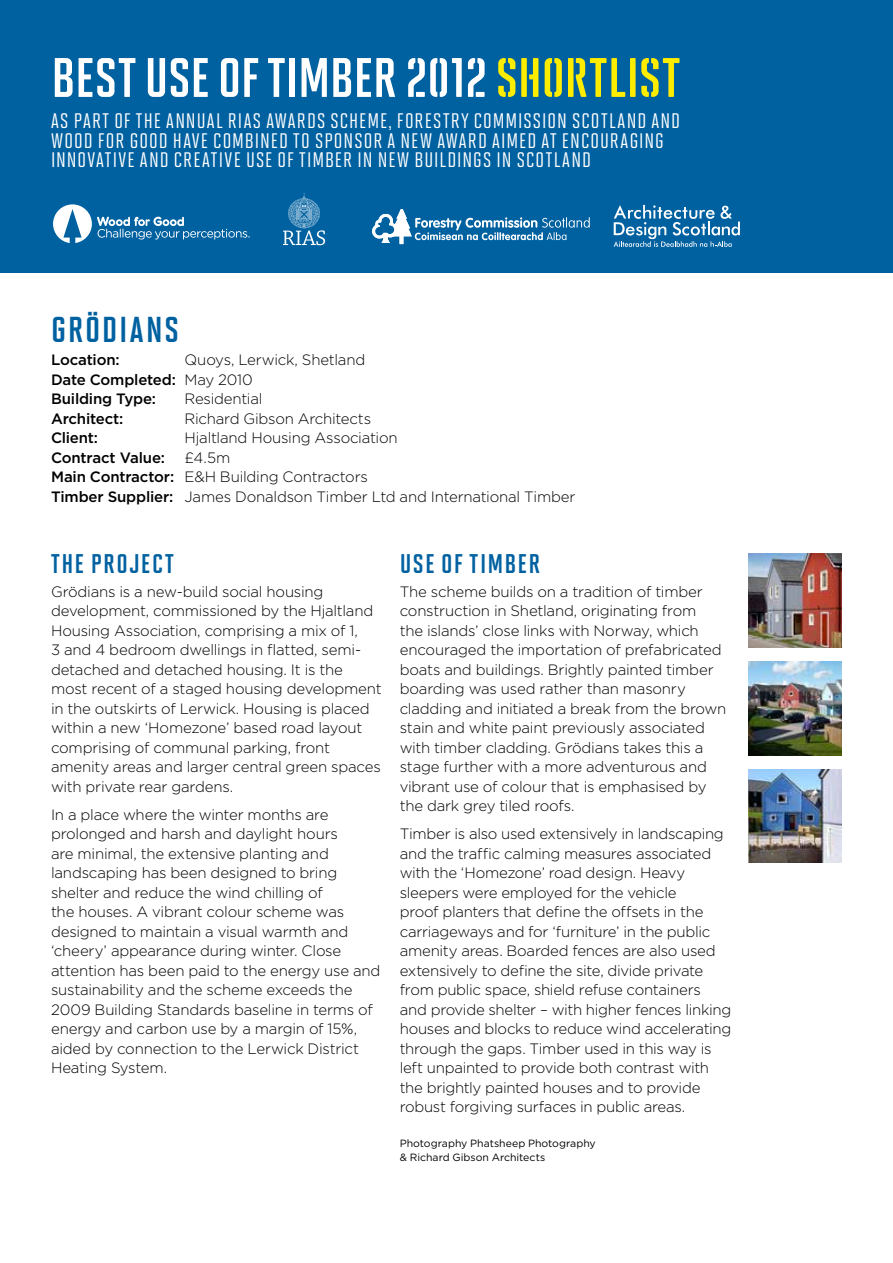
<style>
.page{position:relative;width:893px;height:1263px;background:#fff}
.page>*{position:absolute;margin:0;border:0;box-sizing:border-box;transform-origin:0 0}
.t1{font:55.5px "Solano Gothic MVB Bd Cap";letter-spacing:-.01em;color:#fff}
.t2{font:36px "Solano Gothic MVB Bd Cap";letter-spacing:.045em;color:#0061a1}
.t3{font:27px "Solano Gothic MVB Bd Cap";letter-spacing:.05em;color:#0061a1}
.t4{font:21px/19.2px "Solano Gothic MVB Md Cap";letter-spacing:.055em;color:#fff}
.t5{font:300 15px/19.5px "Gotham HTF";letter-spacing:-.015em;color:#000}
.t6{font:500 15px "Gotham HTF";letter-spacing:-.015em;color:#000}
.t7{font:10.5px/13.5px "Gotham HTF";color:#000}
.s1{font-family:"Solano Gothic MVB Stencil Cap"}
.s2{font-family:"Solano Gothic MVB Stencil Cap";color:#ffed00}
.s3{font-weight:500}
</style>
<div class="page">
<div style="left:0;top:0;width:893px;height:272px;background:#0061a1"></div>
<svg style="left:283px;top:193px;width:42px;height:52px"></svg>
<svg style="left:53px;top:204px;width:197px;height:39px"></svg>
<svg style="left:372px;top:210px;width:218px;height:34px"></svg>
<svg style="left:613px;top:205px;width:127px;height:42px"></svg>
<img style="left:748px;top:554px;width:94px;height:93px">
<img style="left:748px;top:661px;width:94px;height:94px">
<img style="left:748px;top:769px;width:94px;height:94px">
<h1 class="t1" style="left:51px;top:47px;width:630px">BEST USE OF TIMBER <span class="s1">2012</span> <span class="s2">SHORTLIST</span></h1>
<h3 class="t4" style="left:51px;top:112px;width:631px">AS PART OF THE ANNUAL RIAS AWARDS SCHEME, FORESTRY COMMISSION SCOTLAND AND<br>WOOD FOR GOOD HAVE COMBINED TO SPONSOR A NEW AWARD AIMED AT ENCOURAGING<br>INNOVATIVE AND CREATIVE USE OF TIMBER IN NEW BUILDINGS IN SCOTLAND</h3>
<h2 class="t2" style="left:51px;top:309px;width:130px">GRÖDIANS</h2>
<p class="t6" style="left:51px;top:352px;width:70px">Location:</p>
<p class="t5" style="left:51px;top:350px;width:316px;text-indent:134px">Quoys, Lerwick, Shetland<br><span class="s3">Date Completed:</span> May 2010<br><span class="s3">Building Type:</span></p>
<p class="t5" style="left:185px;top:389px;width:80px">Residential</p>
<p class="t6" style="left:51px;top:410px;width:74px">Architect:</p>
<p class="t5" style="left:185px;top:409px;width:188px">Richard Gibson Architects</p>
<p class="t6" style="left:51px;top:430px;width:49px">Client:</p>
<p class="t5" style="left:185px;top:428px;width:215px">Hjaltland Housing Association</p>
<p class="t6" style="left:51px;top:449px;width:115px">Contract Value:</p>
<p class="t5" style="left:51px;top:448px;width:526px;text-indent:134px">£4.5m<br><span class="s3">Main Contractor:</span> E&amp;H Building Contractors<br><span class="s3">Timber Supplier:</span> James Donaldson Timber Ltd and International Timber</p>
<h3 class="t3" style="left:51px;top:549px;width:124px">THE PROJECT</h3>
<p class="t5" style="left:51px;top:582px;width:332px">Grödians is a new-build social housing development, commissioned by the Hjaltland Housing Association, comprising a mix of 1,<br>3 and 4 bedroom dwellings in flatted, semi&shy;detached and detached housing. It is the most recent of a staged housing development in the outskirts of Lerwick. Housing is placed within a new ‘Homezone’ based road layout comprising of communal parking, front amenity areas and larger central green spaces with private rear gardens.</p>
<p class="t5" style="left:51px;top:805px;width:331px">In a place where the winter months are prolonged and harsh and daylight hours<br>are minimal, the extensive planting and landscaping has been designed to bring shelter and reduce the wind chilling of<br>the houses. A vibrant colour scheme was designed to maintain a visual warmth and ‘cheery’ appearance during winter. Close attention has been paid to the energy use and sustainability and the scheme exceeds the 2009 Building Standards baseline in terms of energy and carbon use by a margin of 15%, aided by connection to the Lerwick District Heating System.</p>
<h3 class="t3" style="left:400px;top:549px;width:142px">USE OF TIMBER</h3>
<p class="t5" style="left:400px;top:582px;width:328px">The scheme builds on a tradition of timber construction in Shetland, originating from<br>the islands’ close links with Norway, which encouraged the importation of prefabricated boats and buildings. Brightly painted timber boarding was used rather than masonry cladding and initiated a break from the brown stain and white paint previously associated with timber cladding. Grödians takes this a stage further with a more adventurous and vibrant use of colour that is emphasised by the dark grey tiled roofs.</p>
<p class="t5" style="left:400px;top:824px;width:333px">Timber is also used extensively in landscaping and the traffic calming measures associated with the ‘Homezone’ road design. Heavy sleepers were employed for the vehicle<br>proof planters that define the offsets in the carriageways and for ‘furniture’ in the public amenity areas. Boarded fences are also used extensively to define the site, divide private from public space, shield refuse containers and provide shelter – with higher fences linking houses and blocks to reduce wind accelerating through the gaps. Timber used in this way is left unpainted to provide both contrast with the brightly painted houses and to provide robust forgiving surfaces in public areas.</p>
<p class="t7" style="left:400px;top:1136px;width:198px">Photography Phatsheep Photography &amp; Richard Gibson Architects</p>
</div>
